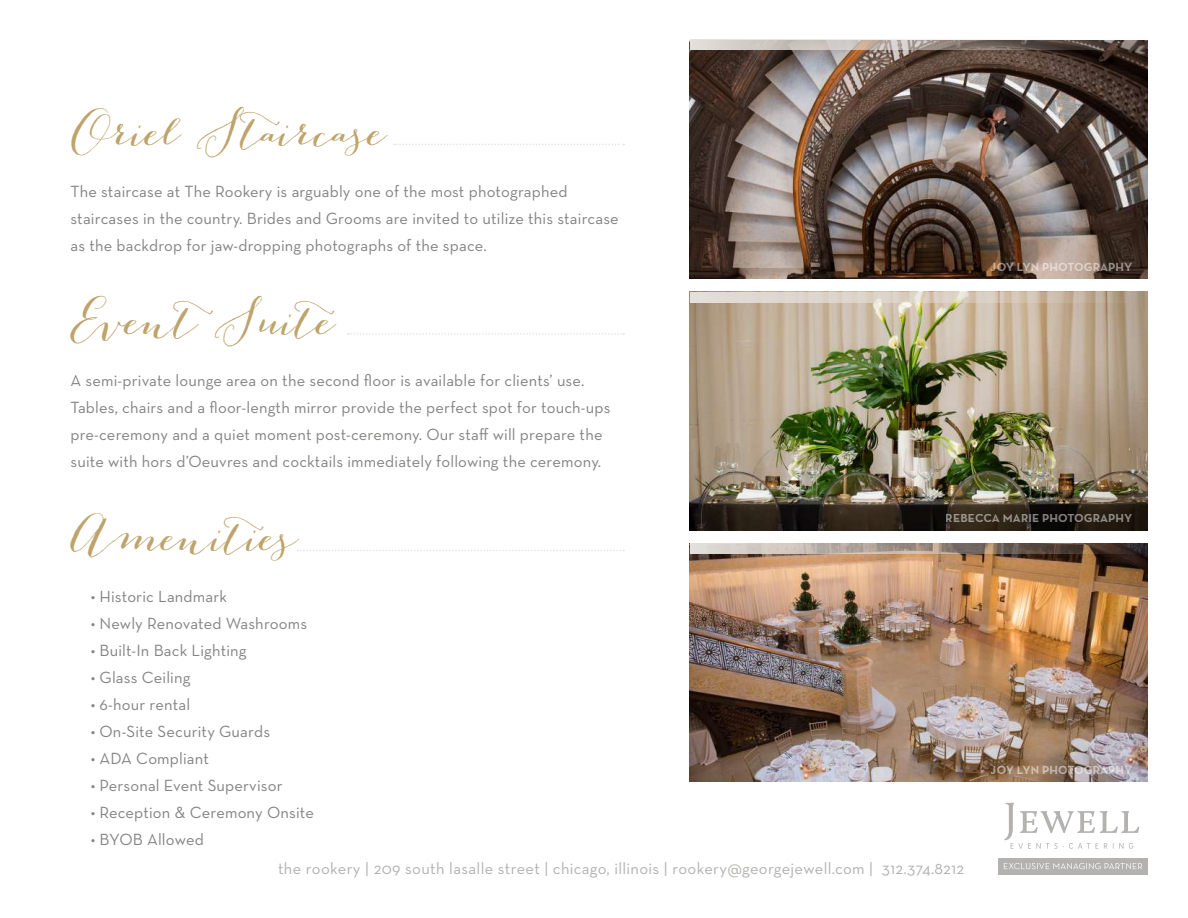
<style>
.page{position:relative;width:1188px;height:918px;background:#fff}
.page>*{position:absolute;margin:0;border:0;box-sizing:border-box;transform-origin:0 0}
.t1{font:39px "Bombshell Pro";letter-spacing:.01em;color:#bea36b}
.t2{font:16.5px/27px "Neutraface Text";letter-spacing:.01em;color:#838382}
.t3{font:16.5px "Neutraface Text";letter-spacing:.02em;color:#b3b2b0}
.t4{font:700 12px "Neutraface Text";letter-spacing:.01em;color:#fff}
</style>
<div class="page">
<img style="left:690px;top:49px;width:458px;height:230px">
<img style="left:690px;top:302px;width:458px;height:228px">
<img style="left:690px;top:554px;width:458px;height:228px">
<div style="left:998px;top:858px;width:150px;height:16px;background:#b3b2b0"></div>
<svg style="left:1004px;top:803px;width:135px;height:46px"></svg>
<svg style="left:1004px;top:863px;width:138px;height:6px"></svg>
<svg style="left:394px;top:144px;width:230px;height:1px"></svg>
<svg style="left:348px;top:333px;width:276px;height:2px"></svg>
<svg style="left:298px;top:550px;width:326px;height:1px"></svg>
<svg style="left:690px;top:39px;width:458px;height:10px;background:#a49a94"></svg>
<svg style="left:690px;top:292px;width:458px;height:10px;background:#d4c9bb"></svg>
<svg style="left:690px;top:543px;width:458px;height:11px;background:#96897f"></svg>
<h1 class="t1" style="left:70px;top:107px;width:317px">Oriel Staircase</h1>
<p class="t2" style="left:70px;top:178px;width:550px">The staircase at The Rookery is arguably one of the most photographed staircases in the country. Brides and Grooms are invited to utilize this staircase as the backdrop for jaw-dropping photographs of the space.</p>
<h1 class="t1" style="left:70px;top:296px;width:266px">Event Suite</h1>
<p class="t2" style="left:70px;top:367px;width:541px">A semi-private lounge area on the second floor is available for clients’ use.<br>Tables, chairs and a floor-length mirror provide the perfect spot for touch-ups pre-ceremony and a quiet moment post-ceremony. Our staff will prepare the suite with hors d’Oeuvres and cocktails immediately following the ceremony.</p>
<p class="t4" style="left:991px;top:259px;width:143px">JOY LYN PHOTOGRAPHY</p>
<h1 class="t1" style="left:70px;top:512px;width:227px">Amenities</h1>
<p class="t2" style="left:91px;top:583px;width:138px">• Historic Landmark</p>
<p class="t2" style="left:91px;top:610px;width:218px">• Newly Renovated Washrooms</p>
<p class="t2" style="left:91px;top:637px;width:157px">• Built-In Back Lighting</p>
<p class="t2" style="left:91px;top:664px;width:101px">• Glass Ceiling</p>
<p class="t2" style="left:91px;top:691px;width:101px">• 6-hour rental</p>
<p class="t2" style="left:91px;top:718px;width:181px">• On-Site Security Guards</p>
<p class="t2" style="left:91px;top:745px;width:120px">• ADA Compliant</p>
<p class="t2" style="left:91px;top:772px;width:193px">• Personal Event Supervisor</p>
<p class="t2" style="left:91px;top:799px;width:225px">• Reception &amp; Ceremony Onsite</p>
<p class="t2" style="left:91px;top:826px;width:115px">• BYOB Allowed</p>
<p class="t3" style="left:278px;top:858px;width:688px">the rookery | 209 south lasalle street | chicago, illinois | rookery@georgejewell.com | 312.374.8212</p>
<p class="t4" style="left:946px;top:511px;width:188px">REBECCA MARIE PHOTOGRAPHY</p>
<p class="t4" style="left:991px;top:762px;width:143px">JOY LYN PHOTOGRAPHY</p>
</div>
